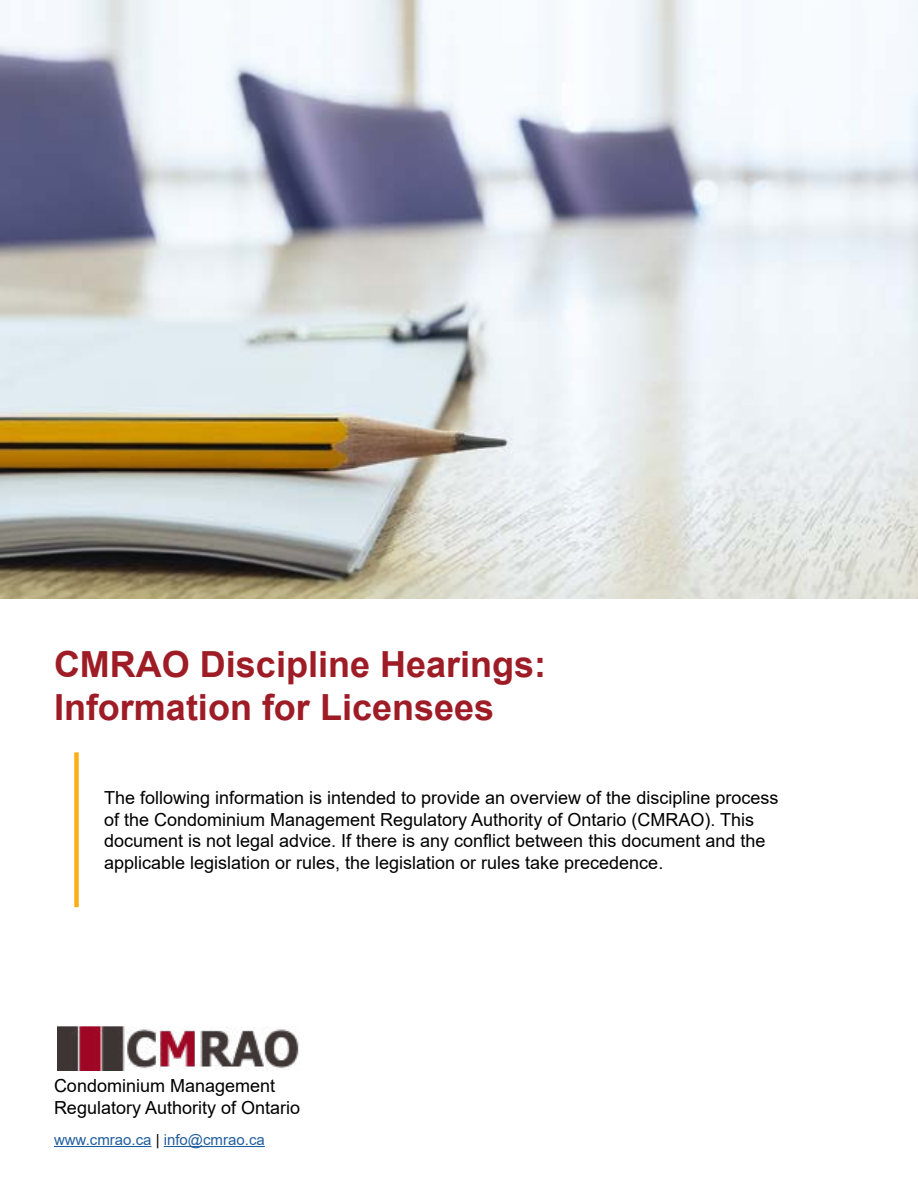
<style>
.page{position:relative;width:918px;height:1188px;background:#fff}
.page>*{position:absolute;margin:0;border:0;box-sizing:border-box;transform-origin:0 0}
.t1{font:700 36px/43.2px "Arial";color:#9e1c26}
.t2{font:18px/21.6px "Arial";color:#000}
.t3{font:15px "Arial";color:#215e9e}
.s1{color:#000}
</style>
<div class="page">
<img style="left:0;top:0;width:918px;height:598px">
<img style="left:57px;top:1026px;width:242px;height:44px">
<hr style="left:54px;top:1146px;width:98px;height:1px;background:#215e9e">
<hr style="left:164px;top:1146px;width:101px;height:1px;background:#215e9e">
<div style="left:74px;top:752px;width:5px;height:155px;background:#fcaf17"></div>
<h1 class="t1" style="left:54px;top:643px;width:494px">CMRAO Discipline Hearings:<br>Information for Licensees</h1>
<p class="t2" style="left:104px;top:787px;width:676px">The following information is intended to provide an overview of the discipline process of the Condominium Management Regulatory Authority of Ontario (CMRAO). This document is not legal advice. If there is any conflict between this document and the applicable legislation or rules, the legislation or rules take precedence.</p>
<p class="t2" style="left:54px;top:1075px;width:248px">Condominium Management<br>Regulatory Authority of Ontario</p>
<p class="t3" style="left:54px;top:1129px;width:212px">www.cmrao.ca <span class="s1">|</span> info@cmrao.ca</p>
</div>
